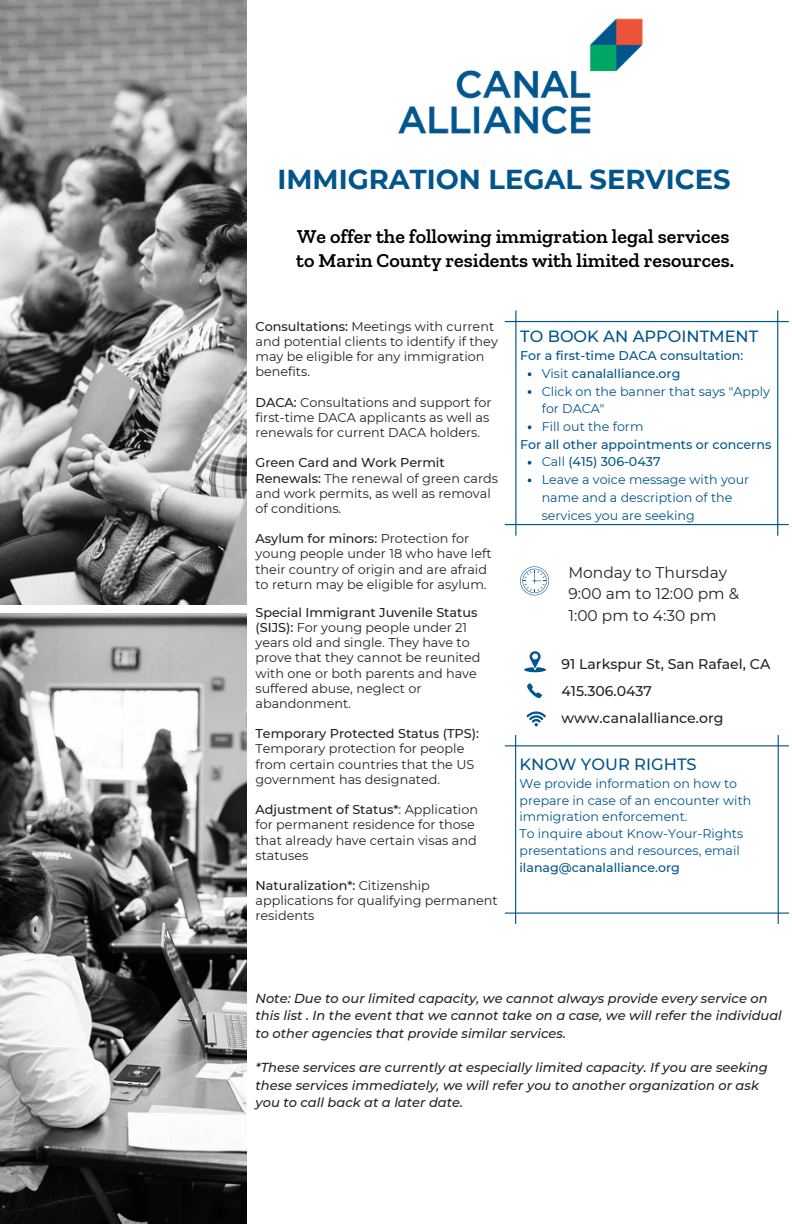
<style>
.page{position:relative;width:792px;height:1224px;background:#fff}
.page>*{position:absolute;margin:0;border:0;box-sizing:border-box;transform-origin:0 0}
.t1{font:700 27.4px "Montserrat";color:#00558c}
.t2{font:600 20px "Zilla Slab";color:#000}
.t3{font:500 16.4px "Montserrat";color:#00558c}
.t4{font:500 16.2px "Montserrat";color:#00558c}
.t5{font:15.4px "Montserrat";color:#222}
.t6{font:500 14px "Montserrat";color:#222}
.t7{font:italic 500 13px/17.4px "Montserrat";color:#222}
.t8{font:12.8px/15.2px "Montserrat";color:#222}
.t9{font:12.6px/16.8px "Montserrat";color:#00558c}
.t10{font:500 12.6px "Montserrat";color:#00558c}
.s1{font-weight:500}
.s2{font-weight:400}
</style>
<div class="page">
<svg style="left:505px;top:735px;width:284px;height:189px"></svg>
<svg style="left:505px;top:310px;width:284px;height:226px"></svg>
<img style="left:0;top:0;width:246px;height:604px">
<img style="left:0;top:613px;width:246px;height:611px">
<svg style="left:520px;top:566px;width:29px;height:29px"></svg>
<img style="left:398px;top:18px;width:245px;height:116px">
<svg style="left:524px;top:651px;width:22px;height:21px"></svg>
<svg style="left:527px;top:683px;width:15px;height:15px"></svg>
<svg style="left:526px;top:711px;width:20px;height:15px"></svg>
<svg style="left:528px;top:372px;width:3px;height:4px"></svg>
<svg style="left:528px;top:390px;width:3px;height:4px"></svg>
<svg style="left:528px;top:461px;width:3px;height:4px"></svg>
<p class="t1" style="left:278px;top:162px;width:455px">IMMIGRATION LEGAL SERVICES</p>
<p class="t2" style="left:297px;top:224px;width:434px">We offer the following immigration legal services</p>
<p class="t2" style="left:296px;top:248px;width:439px">to Marin County residents with limited resources.</p>
<p class="t8" style="left:255px;top:318px;width:244px"><span class="s1">Consultations:</span> Meetings with current and potential clients to identify if they may be eligible for any immigration benefits.</p>
<p class="t8" style="left:255px;top:394px;width:238px"><span class="s1">DACA:</span> Consultations and support for first-time DACA applicants as well as renewals for current DACA holders.</p>
<p class="t8" style="left:255px;top:455px;width:244px"><span class="s1">Green Card and Work Permit<br>Renewals:</span> The renewal of green cards and work permits, as well as removal of conditions.</p>
<p class="t8" style="left:255px;top:531px;width:238px"><span class="s1">Asylum for minors:</span> Protection for young people under 18 who have left their country of origin and are afraid to return may be eligible for asylum.</p>
<p class="t8" style="left:255px;top:605px;width:226px"><span class="s1">Special Immigrant Juvenile Status (SIJS):</span> For young people under 21 years old and single. They have to prove that they cannot be reunited with one or both parents and have suffered abuse, neglect or abandonment.</p>
<p class="t8" style="left:255px;top:726px;width:225px"><span class="s1">Temporary Protected Status (TPS):<br></span>Temporary protection for people from certain countries that the US government has designated.</p>
<p class="t8" style="left:255px;top:802px;width:224px"><span class="s1">Adjustment of Status*</span>: Application for permanent residence for those that already have certain visas and statuses</p>
<p class="t8" style="left:255px;top:878px;width:244px"><span class="s1">Naturalization*:</span> Citizenship applications for qualifying permanent residents</p>
<p class="t4" style="left:520px;top:326px;width:240px">TO BOOK AN APPOINTMENT</p>
<p class="t10" style="left:520px;top:348px;width:225px">For a first-time DACA consultation:</p>
<p class="t10" style="left:542px;top:366px;width:140px"><span class="s2">Visit</span> canalalliance.org</p>
<p class="t9" style="left:542px;top:382px;width:230px;line-height:17.6px">Click on the banner that says "Apply for DACA"</p>
<p class="t9" style="left:542px;top:418px;width:103px">Fill out the form</p>
<p class="t10" style="left:542px;top:454px;width:120px"><span class="s2">Call</span> (415) 306-0437</p>
<p class="t9" style="left:542px;top:471px;width:209px;line-height:17.6px">Leave a voice message with your name and a description of the services you are seeking</p>
<p class="t10" style="left:520px;top:437px;width:253px">For all other appointments or concerns</p>
<p class="t5" style="left:568px;top:563px;width:160px">Monday to Thursday</p>
<p class="t5" style="left:568px;top:584px;width:172px">9:00 am to 12:00 pm &amp;</p>
<p class="t5" style="left:568px;top:606px;width:149px">1:00 pm to 4:30 pm</p>
<p class="t6" style="left:561px;top:656px;width:210px">91 Larkspur St, San Rafael, CA</p>
<p class="t6" style="left:561px;top:683px;width:92px">415.306.0437</p>
<p class="t6" style="left:561px;top:709px;width:164px">www.canalalliance.org</p>
<p class="t3" style="left:519px;top:754px;width:179px">KNOW YOUR RIGHTS</p>
<p class="t9" style="left:519px;top:775px;width:233px">We provide information on how to prepare in case of an encounter with immigration enforcement.</p>
<p class="t9" style="left:519px;top:825px;width:225px">To inquire about Know-Your-Rights presentations and resources, email <span class="s1">ilanag@canalalliance.org</span></p>
<p class="t7" style="left:255px;top:989px;width:528px">Note: Due to our limited capacity, we cannot always provide every service on this list . In the event that we cannot take on a case, we will refer the individual to other agencies that provide similar services.</p>
<p class="t7" style="left:255px;top:1059px;width:514px">*These services are currently at especially limited capacity. If you are seeking these services immediately, we will refer you to another organization or ask you to call back at a later date.</p>
</div>
